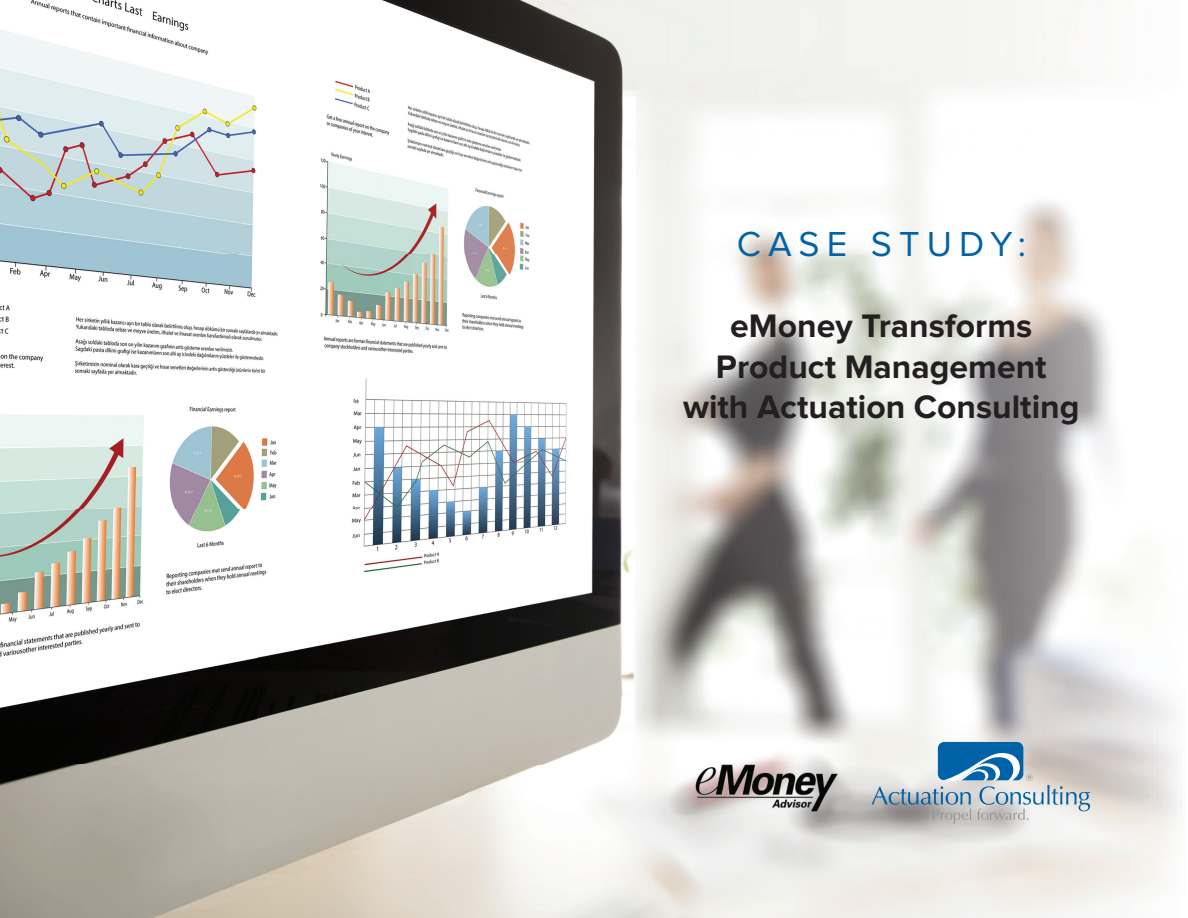
<style>
.page{position:relative;width:1188px;height:918px;background:#fff}
.page>*{position:absolute;margin:0;border:0;box-sizing:border-box;transform-origin:0 0}
.t1{font:36px "Proxima Nova";letter-spacing:.195em;color:#0163a7}
.t2{font:700 33.75px/40.5px "Proxima Nova";color:#231f20;text-align:center}
.t3{font:19.5px "Gotham";color:#939598}
</style>
<div class="page">
<img style="left:0;top:0;width:1181px;height:918px">
<div style="left:938px;top:742px;width:85px;height:38px;background:#0163a7;border-radius:6px"></div>
<svg style="left:872px;top:751px;width:218px;height:73px"></svg>
<img style="left:668px;top:761px;width:173px;height:54px">
<p class="t1" style="left:737px;top:228px;width:291px">CASE STUDY:</p>
<p class="t2" style="left:683px;top:307px;width:398px">eMoney Transforms<br>Product Management with Actuation Consulting</p>
<p class="t3" style="left:1026px;top:768px;width:9px">®</p>
</div>
